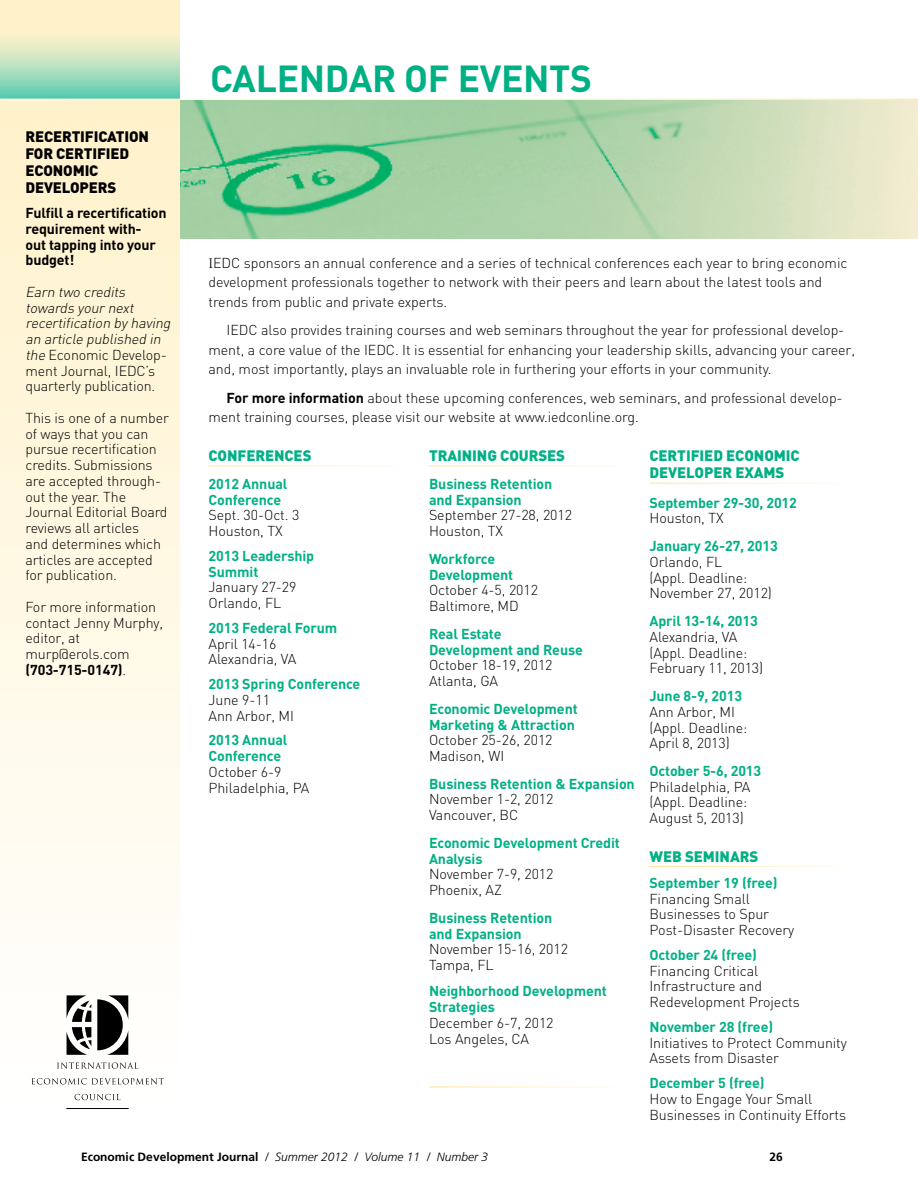
<style>
.page{position:relative;width:918px;height:1188px;background:#fff}
.page>*{position:absolute;margin:0;border:0;box-sizing:border-box;transform-origin:0 0}
.t1{font:700 37.2px "DIN";letter-spacing:-.01em;color:#00b085}
.t2{font:900 15px "DIN";letter-spacing:-.005em;color:#00b085}
.t3{font:900 15px/17.2px "DIN";letter-spacing:-.01em;color:#000}
.t4{font:300 14.25px/15.8px "DIN";letter-spacing:-.005em;color:#000}
.t5{font:700 14.25px/15.8px "DIN";letter-spacing:-.005em;color:#00b085}
.t6{font:italic 300 14.25px/15.8px "DIN";color:#000}
.t7{font:700 14.25px/15.8px "DIN";letter-spacing:-.01em;color:#000}
.t8{font:italic 300 12px "Frutiger";color:#000}
.t9{font:700 12px "Frutiger";color:#000}
.s1{font-style:normal}
.s2{font-weight:700}
.s3{font-family:"Berkeley";font-weight:400;font-size:15px}
.s4{font-weight:700;font-style:normal}
</style>
<div class="page">
<svg style="left:0;top:0;width:180px;height:99px;background:#cde6c3"></svg>
<div style="left:0;top:101px;width:180px;height:1006px;background:linear-gradient(to bottom,#fff2cb,#fefefe)"></div>
<hr style="left:66px;top:1108px;width:63px;height:1px;background:#000">
<svg style="left:67px;top:995px;width:61px;height:60px"></svg>
<svg style="left:57px;top:1062px;width:81px;height:7px"></svg>
<svg style="left:31px;top:1078px;width:133px;height:7px"></svg>
<svg style="left:75px;top:1094px;width:46px;height:6px"></svg>
<img style="left:180px;top:101px;width:738px;height:138px">
<p class="t3" style="left:25px;top:127px;width:125px">RECERTIFICATION<br>FOR CERTIFIED<br>ECONOMIC<br>DEVELOPERS</p>
<p class="t7" style="left:26px;top:204px;width:143px">Fulfill a recertification requirement with-<br>out tapping into your budget!</p>
<p class="t6" style="left:25px;top:284px;width:150px">Earn two credits towards yournext recertification by having an article published in the <span class="s1">Economic Develop&shy;ment Journal, IEDC’s quarterly publication.</span></p>
<p class="t4" style="left:25px;top:410px;width:145px">This is one of a number of ways that you can pursue recertification credits. Submissions are accepted through&shy;out the year. The<br>Journal Editorial Board reviews all articles<br>and determines which articles are accepted for publication.</p>
<p class="t4" style="left:25px;top:599px;width:139px">For more information contact Jenny Murphy, editor, at murp@erols.com <span class="s2">(703-715-0147)</span>.</p>
<h1 class="t1" style="left:210px;top:55px;width:91px">CalEnd</h1>
<h1 class="t1" style="left:349px;top:55px;width:245px">ar of events</h1>
<p class="t4" style="left:208px;top:253px;width:640px;line-height:19.5px"><span class="s3">I</span>EDC sponsors an annual conference and a series of technical conferences each year to bring economic development professionals together to network with their peers and learn about the latest tools and trends from public and private experts.</p>
<p class="t4" style="left:209px;top:320px;width:648px;line-height:19.5px;text-indent:18px">IEDC also provides training courses and web seminars throughout the year for professional develop&shy;ment, a core value of the IEDC. It is essential for enhancing your leadership skills, advancing your career, and, most importantly, plays an invaluable role in furthering your efforts in your community.</p>
<p class="t4" style="left:209px;top:388px;width:636px;line-height:19.5px;text-indent:18px"><span class="s2">For more information</span> about these upcoming conferences, web seminars, and professional develop&shy;ment training courses, please visit our website at www.iedconline.org.</p>
<p class="t2" style="left:208px;top:446px;width:20px">CONFE</p>
<p class="t2" style="left:255px;top:446px;width:48px">RENCES</p>
<p class="t5" style="left:208px;top:475px;width:81px">2012 Annual<br>Conference</p>
<p class="t4" style="left:208px;top:507px;width:92px">Sept. 30-Oct. 3<br>Houston, TX</p>
<p class="t5" style="left:208px;top:547px;width:107px">2013 Leadership<br>Summit</p>
<p class="t4" style="left:208px;top:579px;width:90px">January 27-29<br>Orlando, FL</p>
<p class="t5" style="left:208px;top:619px;width:130px">2013 Federal Forum</p>
<p class="t4" style="left:208px;top:635px;width:90px">April 14-16<br>Alexandria, VA</p>
<p class="t5" style="left:208px;top:675px;width:153px">2013 Spring Conference</p>
<p class="t4" style="left:208px;top:692px;width:87px">June 9-11<br>Ann Arbor, MI</p>
<p class="t5" style="left:208px;top:732px;width:81px">2013 Annual<br>Conference</p>
<p class="t4" style="left:208px;top:764px;width:102px">October 6-9<br>Philadelphia, PA</p>
<p class="t2" style="left:429px;top:446px;width:28px">TRAININ</p>
<p class="t2" style="left:487px;top:446px;width:61px">G COURSES</p>
<p class="t5" style="left:429px;top:475px;width:125px">Business Retention and Expansion</p>
<p class="t4" style="left:429px;top:507px;width:145px">September 27-28, 2012<br>Houston, TX</p>
<p class="t5" style="left:429px;top:550px;width:86px">Workforce<br>Development</p>
<p class="t4" style="left:429px;top:582px;width:111px">October 4-5, 2012<br>Baltimore, MD</p>
<p class="t5" style="left:429px;top:625px;width:155px">Real Estate<br>Development and Reuse</p>
<p class="t4" style="left:429px;top:657px;width:125px">October 18-19, 2012<br>Atlanta, GA</p>
<p class="t5" style="left:429px;top:700px;width:150px">Economic Development<br>Marketing &amp; Attraction</p>
<p class="t4" style="left:429px;top:732px;width:125px">October 25-26, 2012<br>Madison, WI</p>
<p class="t5" style="left:429px;top:775px;width:207px">Business Retention &amp; Expansion</p>
<p class="t4" style="left:429px;top:791px;width:126px">November 1-2, 2012<br>Vancouver, BC</p>
<p class="t5" style="left:429px;top:834px;width:193px">Economic Development Credit<br>Analysis</p>
<p class="t4" style="left:429px;top:866px;width:126px">November 7-9, 2012<br>Phoenix, AZ</p>
<p class="t5" style="left:429px;top:909px;width:125px">Business Retention and Expansion</p>
<p class="t4" style="left:429px;top:941px;width:141px">November 15-16, 2012<br>Tampa, FL</p>
<p class="t5" style="left:429px;top:983px;width:179px">Neighborhood Development<br>Strategies</p>
<p class="t4" style="left:429px;top:1015px;width:126px">December 6-7, 2012<br>Los Angeles, CA</p>
<p class="t2" style="left:650px;top:446px;width:37px">CERTIFIED</p>
<p class="t2" style="left:726px;top:446px;width:29px">ECONOMI</p>
<p class="t2" style="left:791px;top:446px;width:11px">C</p>
<p class="t2" style="left:650px;top:463px;width:10px">DEVELOPE</p>
<p class="t2" style="left:722px;top:463px;width:64px">R EXAMS</p>
<p class="t5" style="left:650px;top:494px;width:149px">September 29-30, 2012</p>
<p class="t4" style="left:650px;top:510px;width:76px">Houston, TX</p>
<p class="t5" style="left:650px;top:537px;width:130px">January 26-27, 2013</p>
<p class="t4" style="left:650px;top:554px;width:124px">Orlando, FL<br>(Appl. Deadline:<br>November 27, 2012)</p>
<p class="t5" style="left:650px;top:612px;width:110px">April 13-14, 2013</p>
<p class="t4" style="left:650px;top:629px;width:115px">Alexandria, VA (Appl. Deadline:<br>February 11, 2013)</p>
<p class="t5" style="left:650px;top:687px;width:94px">June 8-9, 2013</p>
<p class="t4" style="left:650px;top:704px;width:99px">Ann Arbor, MI (Appl. Deadline:<br>April 8, 2013)</p>
<p class="t5" style="left:650px;top:762px;width:113px">October 5-6, 2013</p>
<p class="t4" style="left:650px;top:779px;width:102px">Philadelphia, PA (Appl. Deadline:<br>August 5, 2013)</p>
<p class="t2" style="left:650px;top:846px;width:110px">WEB SEMINARS</p>
<p class="t5" style="left:650px;top:874px;width:130px">September 19 (free)</p>
<p class="t4" style="left:650px;top:890px;width:146px">Financing Small<br>Businesses to Spur<br>Post-Disaster Recovery</p>
<p class="t5" style="left:650px;top:946px;width:109px">October 24 (free)</p>
<p class="t4" style="left:650px;top:962px;width:152px">Financing Critical<br>Infrastructure and<br>Redevelopment Projects</p>
<p class="t5" style="left:650px;top:1018px;width:125px">November 28 (free)</p>
<p class="t4" style="left:650px;top:1034px;width:199px">Initiatives to Protect Community<br>Assets from Disaster</p>
<p class="t5" style="left:650px;top:1074px;width:117px">December 5 (free)</p>
<p class="t4" style="left:650px;top:1091px;width:198px">How to Engage Your Small<br>Businesses in Continuity Efforts</p>
<p class="t8" style="left:81px;top:1150px;width:409px"><span class="s4">Economic Development Journal</span> / Summer 2012 / Volume 11 / Number 3</p>
<p class="t9" style="left:770px;top:1150px;width:15px">26</p>
</div>
